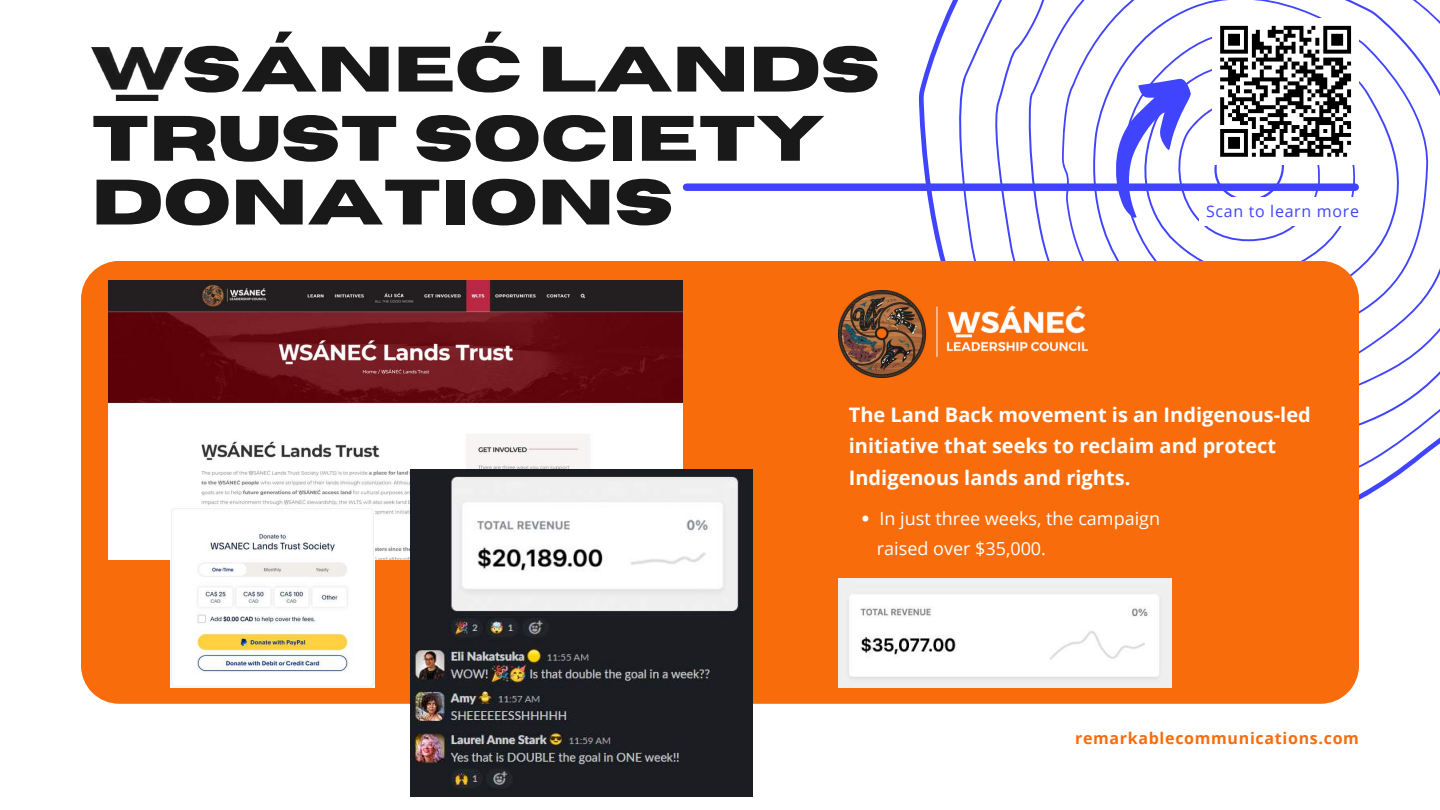
<style>
.page{position:relative;width:1440px;height:810px;background:#fff}
.page>*{position:absolute;margin:0;border:0;box-sizing:border-box;transform-origin:0 0}
.t1{font:700 64px/63.8px "Horizon";color:#191919}
.t2{font:700 20px/31.5px "Open Sans";color:#fff}
.t3{font:18px/30.8px "Open Sans";color:#fff}
.t4{font:700 16px "Open Sans";letter-spacing:.045em;color:#f86c0c}
.t5{font:16px "Open Sans";letter-spacing:.045em;color:#4044fd}
</style>
<div class="page">
<svg style="left:919px;top:6px;width:467px;height:494px"></svg>
<svg style="left:950px;top:0;width:490px;height:484px"></svg>
<div style="left:687px;top:183px;width:668px;height:8px;background:#4044fd"></div>
<div style="left:81px;top:261px;width:1278px;height:443px;background:#f86c0c"></div>
<img style="left:109px;top:281px;width:574px;height:278px">
<img style="left:171px;top:508px;width:204px;height:180px">
<img style="left:838px;top:290px;width:250px;height:88px">
<img style="left:411px;top:470px;width:342px;height:326px">
<img style="left:838px;top:578px;width:333px;height:110px">
<img style="left:92px;top:47px;width:90px;height:53px">
<svg style="left:862px;top:516px;width:6px;height:6px"></svg>
<div style="left:1212px;top:18px;width:147px;height:147px;background:#fff"></div>
<svg style="left:1093px;top:24px;width:262px;height:217px"></svg>
<div style="left:1199px;top:197px;width:166px;height:29px;background:#fff"></div>
<h1 class="t1" style="left:182px;top:39px;width:700px">SÁNEĆ LANDS</h1>
<h1 class="t1" style="left:92px;top:109px;width:735px">TRUST SOCIETY<br>DONATIONS</h1>
<p class="t5" style="left:1206px;top:200px;width:154px">Scan to learn more</p>
<p class="t2" style="left:849px;top:398px;width:463px">The Land Back movement is an Indigenous-led initiative that seeks to reclaim and protect<br>Indigenous lands and rights.</p>
<p class="t3" style="left:877px;top:502px;width:285px">In just three weeks, the campaign raised over $35,000.</p>
<p class="t4" style="left:1075px;top:727px;width:285px">remarkablecommunications.com</p>
</div>
